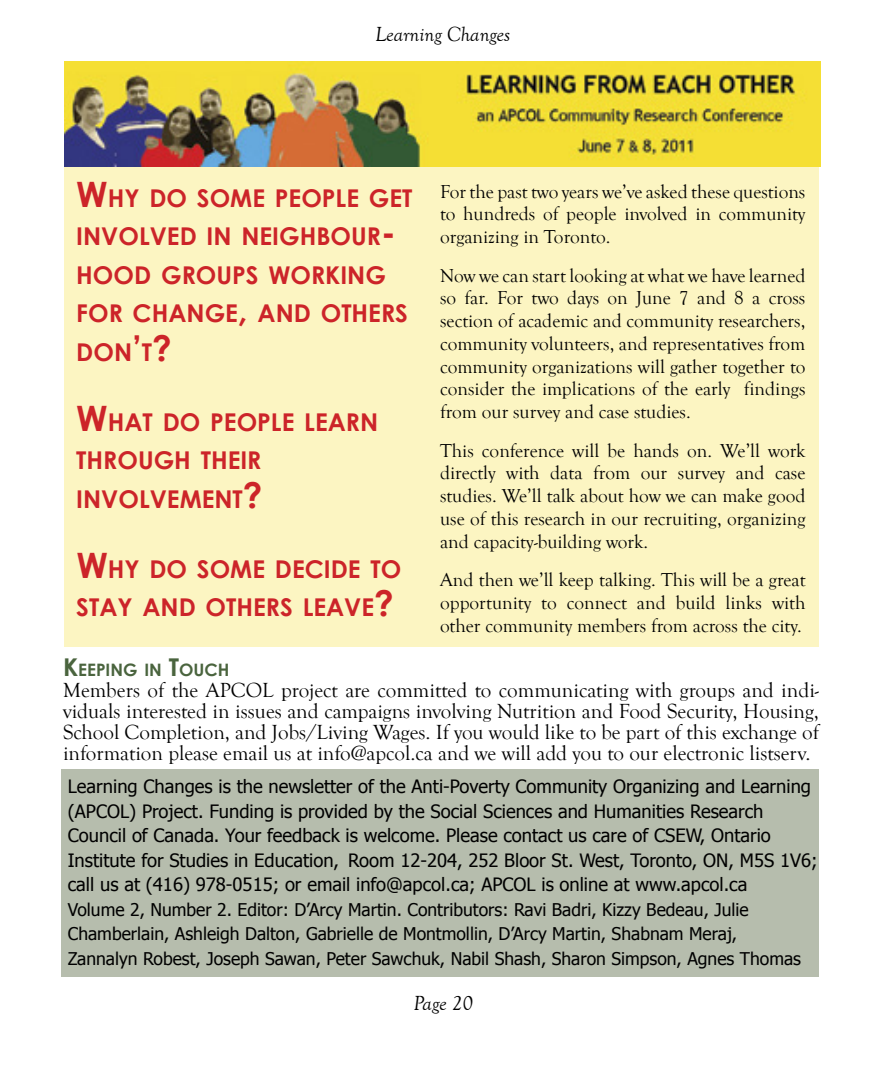
<style>
.page{position:relative;width:882px;height:1071px;background:#fff}
.page>*{position:absolute;margin:0;border:0;box-sizing:border-box;transform-origin:0 0}
.t1{font:700 24.5px/38.5px "Century Gothic";color:#cc2429}
.t2{font:21px/21px "Goudy Old Style T";color:#000;text-align:justify}
.t3{font:italic 21px "Goudy Old Style T";color:#000}
.t4{font:19.25px/22.8px "Goudy Old Style T";color:#000;text-align:justify}
.t5{font:18.38px/24.5px "Tahoma";color:#000}
.t6{font:17.5px/24.5px "Tahoma";color:#000}
.t7{font:700 17.15px "Century Gothic";color:#4a643e}
.s1{font-size:35px}
.s2{font-size:24.5px}
</style>
<div class="page">
<div style="left:64px;top:168px;width:755px;height:479px;background:#fcf5c2"></div>
<div style="left:61px;top:769px;width:758px;height:207px;background:#b6bdad"></div>
<img style="left:64px;top:61px;width:756px;height:105px">
<p class="t3" style="left:375px;top:23px;width:137px">Learning Changes</p>
<p class="t1" style="left:76px;top:177px;width:338px"><span class="s1">W</span>HY DO SOME PEOPLE GET<br>INVOLVED IN NEIGHBOUR<span class="s1">-<br></span>HOOD GROUPS WORKING<br>FOR CHANGE<span class="s1">,</span> AND OTHERS<br>DON<span class="s1">’</span>T<span class="s1">?</span></p>
<p class="t1" style="left:76px;top:401px;width:303px"><span class="s1">W</span>HAT DO PEOPLE LEARN<br>THROUGH THEIR<br>INVOLVEMENT<span class="s1">?</span></p>
<p class="t1" style="left:76px;top:548px;width:326px"><span class="s1">W</span>HY DO SOME DECI DE TO<br>STAY AND OTHERS LEAVE<span class="s1">?</span></p>
<p class="t4" style="left:440px;top:180px;width:367px">For the past two years we’ve asked these questions to hundreds of people involved in community organizing in Toronto.</p>
<p class="t4" style="left:440px;top:264px;width:367px">Now we can start looking at what we have learned so far. For two days on June 7 and 8 a cross section of academic and community researchers, community volunteers, and representatives from community organizations will gather together to consider the implications of the early findings from our survey and case studies.</p>
<p class="t4" style="left:440px;top:439px;width:367px">This conference will be hands on. We’ll work directly with data from our survey and case studies. We’ll talk about how we can make good use of this research in our recruiting, organizing and capacity-building work.</p>
<p class="t4" style="left:440px;top:569px;width:367px">And then we’ll keep talking. This will be a great opportunity to connect and build links with other community members from across the city.</p>
<p class="t7" style="left:63px;top:657px;width:168px"><span class="s2">K</span>EEPING IN <span class="s2">T</span>OUCH</p>
<p class="t2" style="left:63px;top:680px;width:758px">Members of the APCOL project are committed to communicating with groups and indi&shy;viduals interested in issues and campaigns involving Nutrition and Food Security, Housing, School Completion, and Jobs/Living Wages. If you would like to be part of this exchange of information please email us at info@apcol.ca and we will add you to our electronic listserv.</p>
<p class="t5" style="left:68px;top:773px;width:751px">Learning Changes is the newsletter of the Anti-Poverty Community Organizing and Learning (APCOL) Project. Funding is provided by the Social Sciences and Humanities Research Council of Canada. Your feedback is welcome. Please contact us care of CSEW, Ontario Institute for Studies in Education, Room 12-204, 252 Bloor St. West, Toronto, ON, M5S 1V6; call us at (416) 978-0515; or email info@apcol.ca; APCOL is online at www.apcol.ca</p>
<p class="t6" style="left:68px;top:896px;width:735px">Volume 2, Number 2. Editor: D’Arcy Martin. Contributors: Ravi Badri, Kizzy Bedeau, Julie<br>Chamberlain, Ashleigh Dalton, Gabrielle de Montmollin, D’Arcy Martin, Shabnam Meraj,<br>Zannalyn Robest, Joseph Sawan, Peter Sawchuk, Nabil Shash, Sharon Simpson, Agnes Thomas</p>
<p class="t3" style="left:413px;top:991px;width:61px">Page 20</p>
</div>
